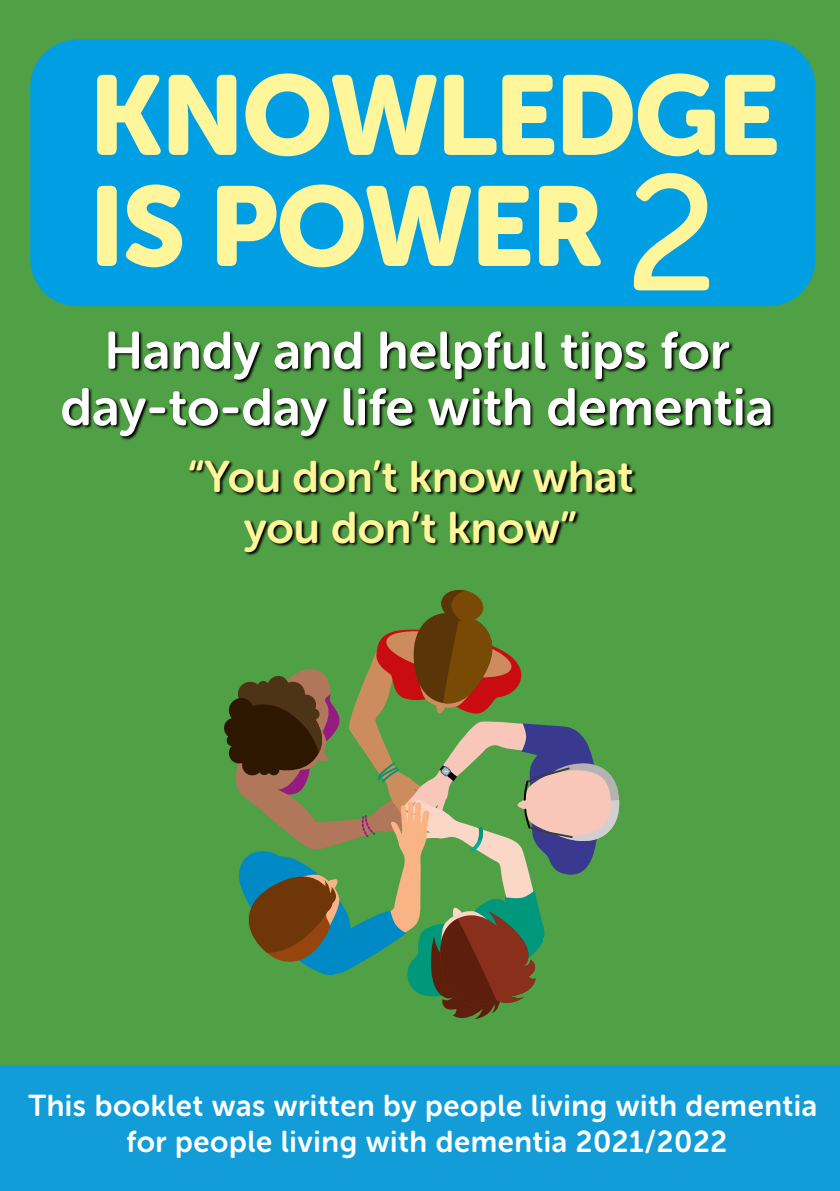
<style>
.page{position:relative;width:840px;height:1191px;background:#fff}
.page>*{position:absolute;margin:0;border:0;box-sizing:border-box;transform-origin:0 0}
.t1{font:112px/111px "Museo Sans Rounded 900";letter-spacing:-.02em;color:#fff69b}
.t2{font:52.4px/56.4px "Museo Sans Rounded 700";color:#fff;text-align:center}
.t3{font:44px/50.6px "Museo Sans Rounded 700";color:#fff69b;text-align:center}
.t4{font:30px/36.6px "Museo Sans Rounded 700";letter-spacing:.02em;color:#fff;text-align:center}
.s1{font-family:"Museo Sans Rounded 500";font-size:163.4px}
</style>
<div class="page">
<div style="left:0;top:0;width:839px;height:1191px;background:#50a045"></div>
<div style="left:30px;top:40px;width:784px;height:266px;background:#009fe3;border-radius:47px"></div>
<svg style="left:189px;top:460px;width:447px;height:96px"></svg>
<svg style="left:62px;top:331px;width:713px;height:109px"></svg>
<svg style="left:224px;top:590px;width:396px;height:429px"></svg>
<div style="left:0;top:1065px;width:839px;height:126px;background:#129dd9"></div>
<p class="t1" style="left:89px;top:61px;width:691px">KNOWLEDGE<br>IS POWER <span class="s1">2</span></p>
<p class="t2" style="left:60px;top:323px;width:714px">Handy and helpful tips for day-to-day life with dementia</p>
<p class="t3" style="left:188px;top:452px;width:447px">“You don’t know what you don’t know”</p>
<p class="t4" style="left:28px;top:1087px;width:789px">This booklet was written by people living with dementia for people living with dementia 2021/2022</p>
</div>
